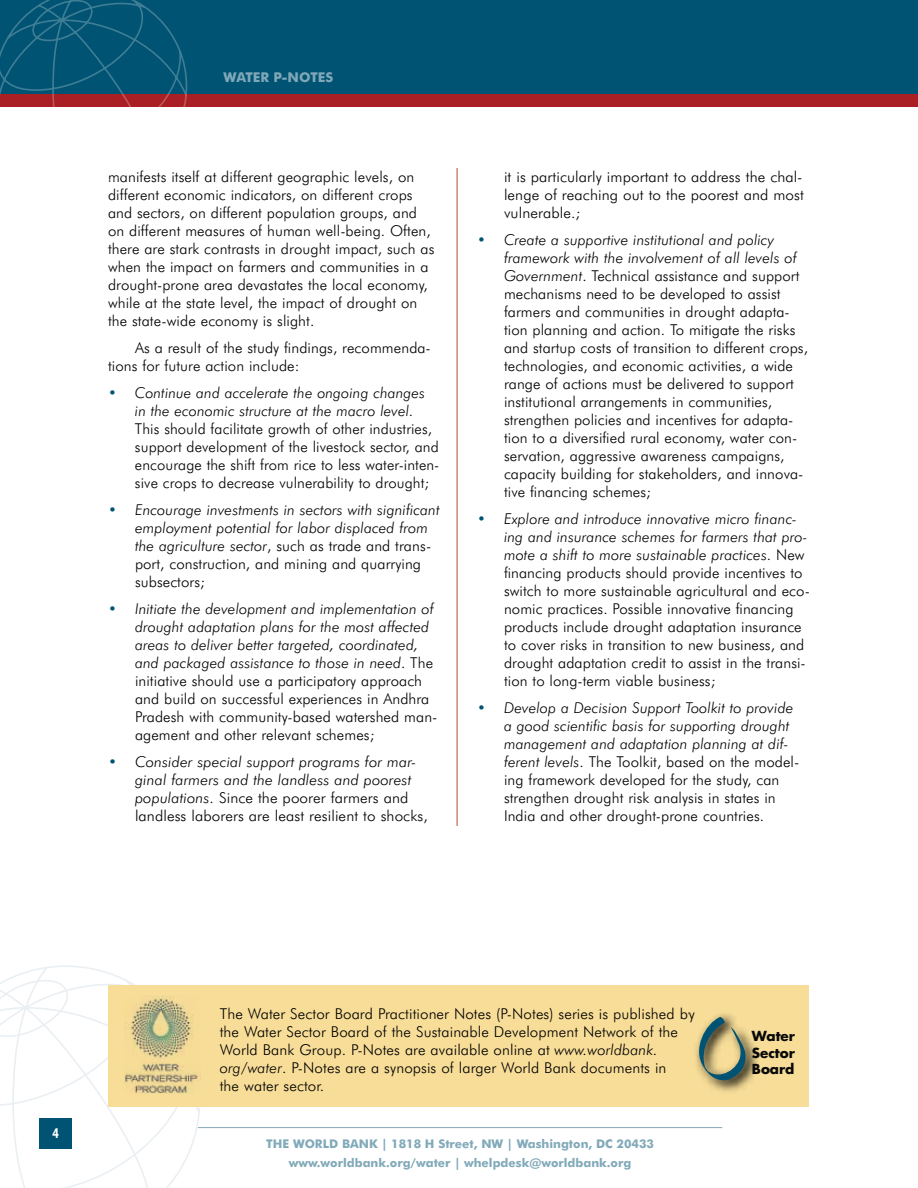
<style>
.page{position:relative;width:918px;height:1188px;background:#fff}
.page>*{position:absolute;margin:0;border:0;box-sizing:border-box;transform-origin:0 0}
.t1{font:300 15px/18px "Futura BT";letter-spacing:.005em;color:#000}
.t2{font:italic 300 15px/18px "Futura BT";letter-spacing:.005em;color:#000}
.t3{font:700 condensed 15px "Myriad Pro";color:#fff}
.t4{font:700 13.5px/16.2px "Futura";color:#090909;text-align:justify}
.t5{font:700 13.5px "Futura BT";color:#fff}
.t6{font:700 12px/18.9px "Futura BT";color:#005373;text-align:center}
.s1{color:#005373}
.s2{font-style:italic}
.s3{font-style:normal;color:#005373}
.s4{font-style:normal}
</style>
<div class="page">
<svg style="left:0;top:965px;width:201px;height:223px"></svg>
<hr style="left:198px;top:1127px;width:524px;height:1px;background:#005373">
<hr style="left:456px;top:168px;width:2px;height:658px;background:#cd8671">
<div style="left:0;top:0;width:918px;height:100px;background:#005373"></div>
<div style="left:0;top:94px;width:918px;height:13px;background:#aa1f23"></div>
<svg style="left:0;top:0;width:188px;height:107px"></svg>
<div style="left:108px;top:986px;width:701px;height:121px;background:#f7dd98"></div>
<img style="left:124px;top:995px;width:76px;height:99px">
<img style="left:708px;top:1014px;width:50px;height:77px">
<svg style="left:695px;top:1017px;width:52px;height:66px"></svg>
<p class="t5" style="left:224px;top:69px;width:111px">WATER P-NOTES</p>
<p class="t1" style="left:108px;top:168px;width:328px">manifests itself at different geographic levels, on different economic indicators, on different crops and sectors, on different population groups, and on different measures of human well-being. Often, there are stark contrasts in drought impact, such as when the impact on farmers and communities in a drought-prone area devastates the local economy, while at the state level, the impact of drought on the state-wide economy is slight.</p>
<p class="t1" style="left:108px;top:339px;width:324px;text-indent:27px">As a result of the study findings, recommenda&shy;tions for future action include:</p>
<p class="t1" style="left:135px;top:384px;width:306px;text-indent:-27px"><span class="s1">•</span> <span class="s2">Continue and accelerate the ongoing changes in the economic structure at the macro level</span>.<br>This should facilitate growth of other industries, support development of the livestock sector, and encourage the shift from rice to less water-inten&shy;sive crops to decrease vulnerability to drought;</p>
<p class="t2" style="left:135px;top:501px;width:306px;text-indent:-27px"><span class="s3">•</span> Encourage investments in sectors with significant employment potential for labor displaced from the agriculture sector<span class="s4">, such as trade and trans&shy;port, construction, and mining and quarrying subsectors;</span></p>
<p class="t2" style="left:135px;top:600px;width:304px;text-indent:-27px"><span class="s3">•</span> Initiate the development and implementation of drought adaptation plans for the most affected areas to deliver better targeted, coordinated, and packaged assistance to those in need<span class="s4">. The initiative should use a participatory approach and build on successful experiences in Andhra Pradesh with community-based watershed man&shy;agement and other relevant schemes;</span></p>
<p class="t2" style="left:135px;top:753px;width:294px;text-indent:-27px"><span class="s3">•</span> Consider special support programs for mar&shy;ginal farmers and the landless and poorest populations<span class="s4">. Since the poorer farmers and landless laborers are least resilient to shocks,</span></p>
<p class="t1" style="left:504px;top:168px;width:301px;text-align:justify">it is particularly important to address the chal&shy;lenge of reaching out to the poorest and most vulnerable.;</p>
<p class="t1" style="left:504px;top:231px;width:306px;text-indent:-27px"><span class="s1">•</span> <span class="s2">Create a supportive institutional and policy framework with the involvement of all levels of Government</span>. Technical assistance and support mechanisms need to be developed to assist farmers and communities in drought adapta&shy;tion planning and action. To mitigate the risks and startup costs of transition to different crops, technologies, and economic activities, a wide range of actions must be delivered to support institutional arrangements in communities, strengthen policies and incentives for adapta&shy;tion to a diversified rural economy, water con&shy;servation, aggressive awareness campaigns, capacity building for stakeholders, and innova&shy;tive financing schemes;</p>
<p class="t1" style="left:504px;top:510px;width:307px;text-indent:-27px"><span class="s1">•</span> <span class="s2">Explore and introduce innovative micro financ&shy;ing and insurance schemes for farmers that pro&shy;mote a shift to more sustainable practices</span>. New financing products should provide incentives to switch to more sustainable agricultural and eco&shy;nomic practices. Possible innovative financing products include drought adaptation insurance to cover risks in transition to new business, and drought adaptation credit to assist in the transi&shy;tion to long-term viable business;</p>
<p class="t1" style="left:504px;top:699px;width:297px;text-indent:-27px"><span class="s1">•</span> <span class="s2">Develop a Decision Support Toolkit to provide a good scientific basis for supporting drought management and adaptation planning at dif&shy;ferent levels</span>. The Toolkit, based on the model&shy;ing framework developed for the study, can strengthen drought risk analysis in states in India and other drought-prone countries.</p>
<p class="t3" style="left:52px;top:1123px;width:8px">4</p>
<p class="t1" style="left:220px;top:1004px;width:476px">The Water Sector Board Practitioner Notes (P-Notes) series is published by the Water Sector Board of the Sustainable Development Network of the World Bank Group. P-Notes are available online at <span class="s2">www.worldbank. org/water</span>. P-Notes are a synopsis of larger World Bank documents in<br>the water sector.</p>
<p class="t6" style="left:266px;top:1135px;width:389px">THE WORLD BANK | 1818 H Street, NW | Washington, DC 20433 www.worldbank.org/water | whelpdesk@worldbank.org</p>
<p class="t4" style="left:752px;top:1028px;width:44px">Water Sector Board</p>
</div>
